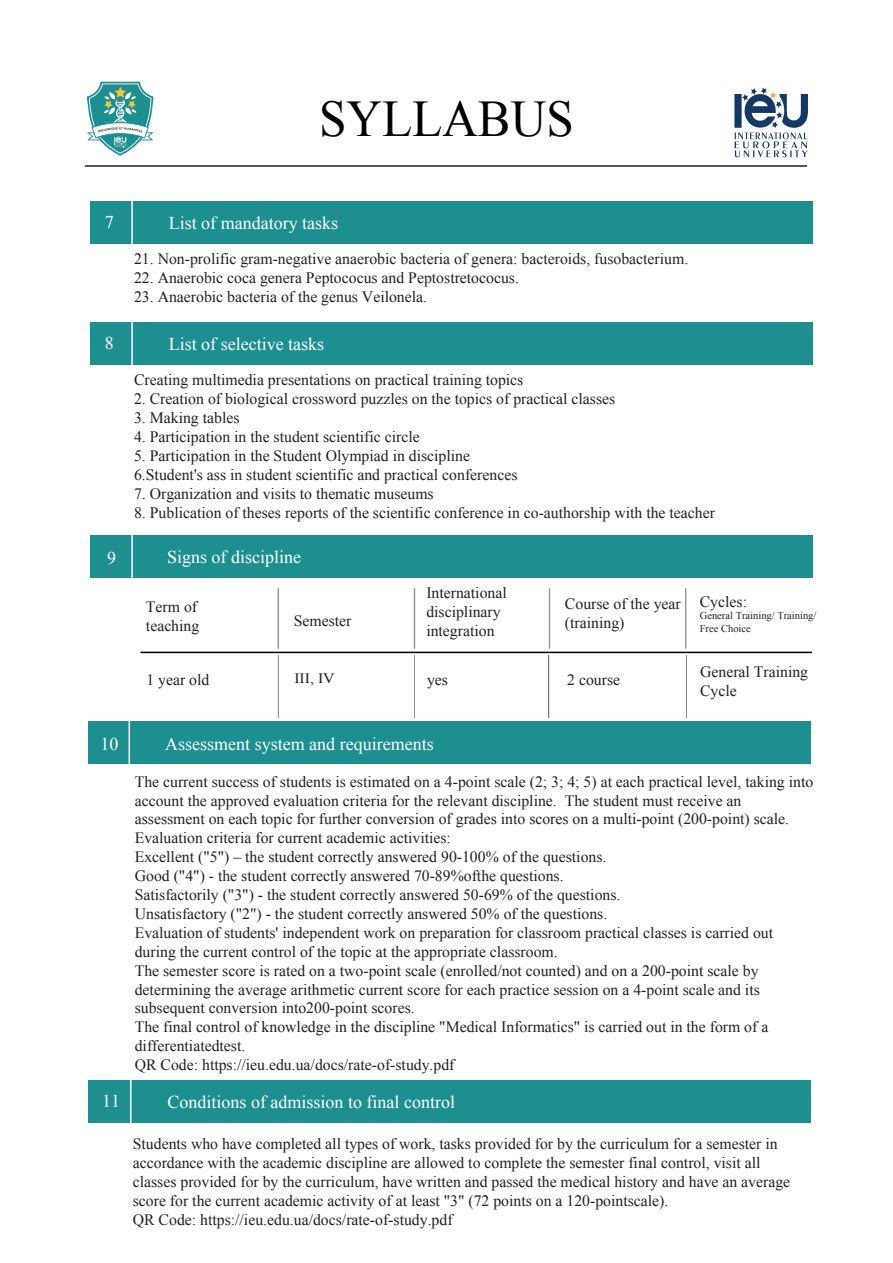
<style>
.page{position:relative;width:893px;height:1263px;background:#fff}
.page>*{position:absolute;margin:0;border:0;box-sizing:border-box;transform-origin:0 0}
.t1{font:51.45px "Times New Roman";color:#000001;scale:.96 1}
.t2{font:18px "Times New Roman";color:#fff}
.t3{font:15.9px/19px "Times New Roman";color:#231f20}
.t4{font:15.75px/18.9px "Times New Roman";color:#231f20}
.t5{font:14.4px "Times New Roman";color:#231f20;scale:1.1 1}
.t6{font:10.5px/12.6px "Times New Roman";color:#231f20}
</style>
<div class="page">
<div style="left:734px;top:94px;width:8px;height:34px;background:#8395ac"></div>
<svg style="left:735px;top:88px;width:73px;height:69px"></svg>
<hr style="left:85px;top:165px;width:722px;height:2px;background:#231f20">
<div style="left:90px;top:535px;width:722px;height:42px;background:#1e8f91"></div>
<hr style="left:131px;top:531px;width:2px;height:51px;background:#fff">
<hr style="left:140px;top:652px;width:672px;height:1px;background:#000001">
<hr style="left:278px;top:588px;width:1px;height:61px;background:#312f30">
<hr style="left:414px;top:588px;width:1px;height:61px;background:#312f30">
<hr style="left:549px;top:588px;width:1px;height:61px;background:#312f30">
<hr style="left:685px;top:588px;width:1px;height:61px;background:#312f30">
<hr style="left:278px;top:655px;width:1px;height:63px;background:#000001">
<hr style="left:414px;top:655px;width:1px;height:63px;background:#000001">
<hr style="left:549px;top:655px;width:1px;height:63px;background:#75797b">
<hr style="left:686px;top:655px;width:1px;height:63px;background:#000001">
<div style="left:90px;top:201px;width:722px;height:43px;background:#1e8f91"></div>
<hr style="left:131px;top:197px;width:2px;height:51px;background:#fff">
<div style="left:90px;top:323px;width:722px;height:42px;background:#1e8f91"></div>
<hr style="left:131px;top:318px;width:2px;height:51px;background:#fff">
<svg style="left:87px;top:82px;width:67px;height:74px"></svg>
<div style="left:88px;top:721px;width:723px;height:42px;background:#1e8f91"></div>
<hr style="left:129px;top:717px;width:1px;height:51px;background:#fff">
<div style="left:88px;top:1080px;width:723px;height:43px;background:#1e8f91"></div>
<hr style="left:130px;top:1076px;width:2px;height:51px;background:#fff">
<h1 class="t1" style="left:319px;top:84px;width:267px">SYLLABUS</h1>
<p class="t2" style="left:105px;top:209px;width:10px">7</p>
<p class="t2" style="left:169px;top:211px;width:171px">List of mandatory tasks</p>
<p class="t3" style="left:134px;top:249px;width:556px">21. Non-prolific gram-negative anaerobic bacteria of genera: bacteroids, fusobacterium.</p>
<p class="t3" style="left:134px;top:268px;width:386px">22. Anaerobic coca genera Peptococus and Peptostretococus.</p>
<p class="t3" style="left:134px;top:287px;width:295px">23. Anaerobic bacteria of the genus Veilonela.</p>
<p class="t2" style="left:105px;top:331px;width:10px">8</p>
<p class="t2" style="left:169px;top:332px;width:157px">List of selective tasks</p>
<p class="t3" style="left:134px;top:370px;width:391px">Creating multimedia presentations on practical training topics</p>
<p class="t3" style="left:134px;top:389px;width:483px">2. Creation of biological crossword puzzles on the topics of practical classes</p>
<p class="t3" style="left:134px;top:408px;width:107px">3. Making tables</p>
<p class="t3" style="left:134px;top:427px;width:287px">4. Participation in the student scientific circle</p>
<p class="t3" style="left:134px;top:446px;width:385px">5. Participation in the Student Olympiad in discipline<br>6.Student's ass in student scientific and practical conferences</p>
<p class="t3" style="left:134px;top:484px;width:301px">7. Organization and visits to thematic museums</p>
<p class="t3" style="left:134px;top:503px;width:582px">8. Publication of theses reports of the scientific conference in co-authorship with the teacher</p>
<p class="t2" style="left:107px;top:545px;width:10px">9</p>
<p class="t2" style="left:167px;top:545px;width:136px">Signs of discipline</p>
<p class="t4" style="left:146px;top:597px;width:55px">Term of teaching</p>
<p class="t4" style="left:294px;top:611px;width:59px">Semester</p>
<p class="t4" style="left:426px;top:583px;width:82px">International disciplinary integration</p>
<p class="t4" style="left:565px;top:594px;width:117px">Course of the year (training)</p>
<p class="t4" style="left:700px;top:591px;width:49px">Cycles:</p>
<p class="t6" style="left:700px;top:609px;width:118px">General Training/ Training/<br>Free Choice</p>
<p class="t2" style="left:100px;top:731px;width:19px">10</p>
<p class="t4" style="left:146px;top:670px;width:64px">1 year old</p>
<p class="t5" style="left:294px;top:668px;width:38px">ІІІ, ІV</p>
<p class="t4" style="left:427px;top:670px;width:22px">yes</p>
<p class="t4" style="left:567px;top:670px;width:54px">2 course</p>
<p class="t4" style="left:700px;top:662px;width:110px">General Training<br>Cycle</p>
<p class="t2" style="left:165px;top:731px;width:270px">Assessment system and requirements</p>
<p class="t4" style="left:135px;top:772px;width:680px">The current success of students is estimated on a 4-point scale (2; 3; 4; 5) at each practical level, taking into account the approved evaluation criteria for the relevant discipline. The student must receive an assessment on each topic for further conversion of grades into scores on a multi-point (200-point) scale.<br>Evaluation criteria for current academic activities:<br>Excellent ("5") – the student correctly answered 90-100% of the questions.<br>Good ("4") - the student correctly answered 70-89%ofthe questions.<br>Satisfactorily ("3") - the student correctly answered 50-69% of the questions.<br>Unsatisfactory ("2") - the student correctly answered 50% of the questions.<br>Evaluation of students' independent work on preparation for classroom practical classes is carried out during the current control of the topic at the appropriate classroom.<br>The semester score is rated on a two-point scale (enrolled/not counted) and on a 200-point scale by determining the average arithmetic current score for each practice session on a 4-point scale and its subsequent conversion into200-point scores.<br>The final control of knowledge in the discipline "Medical Informatics" is carried out in the form of a differentiatedtest.<br>QR Code: https://ieu.edu.ua/docs/rate-of-study.pdf</p>
<p class="t2" style="left:107px;top:1086px;width:10px">8</p>
<p class="t2" style="left:102px;top:1088px;width:19px">11</p>
<p class="t2" style="left:167px;top:1090px;width:289px">Conditions of admission to final control</p>
<p class="t3" style="left:133px;top:1134px;width:659px">Students who have completed all types of work, tasks provided for by the curriculum for a semester in accordance with the academic discipline are allowed to complete the semester final control, visit all classes provided for by the curriculum, have written and passed the medical history and have an average score for the current academic activity of at least "3" (72 points on a 120-pointscale).<br>QR Code: https://ieu.edu.ua/docs/rate-of-study.pdf</p>
</div>
